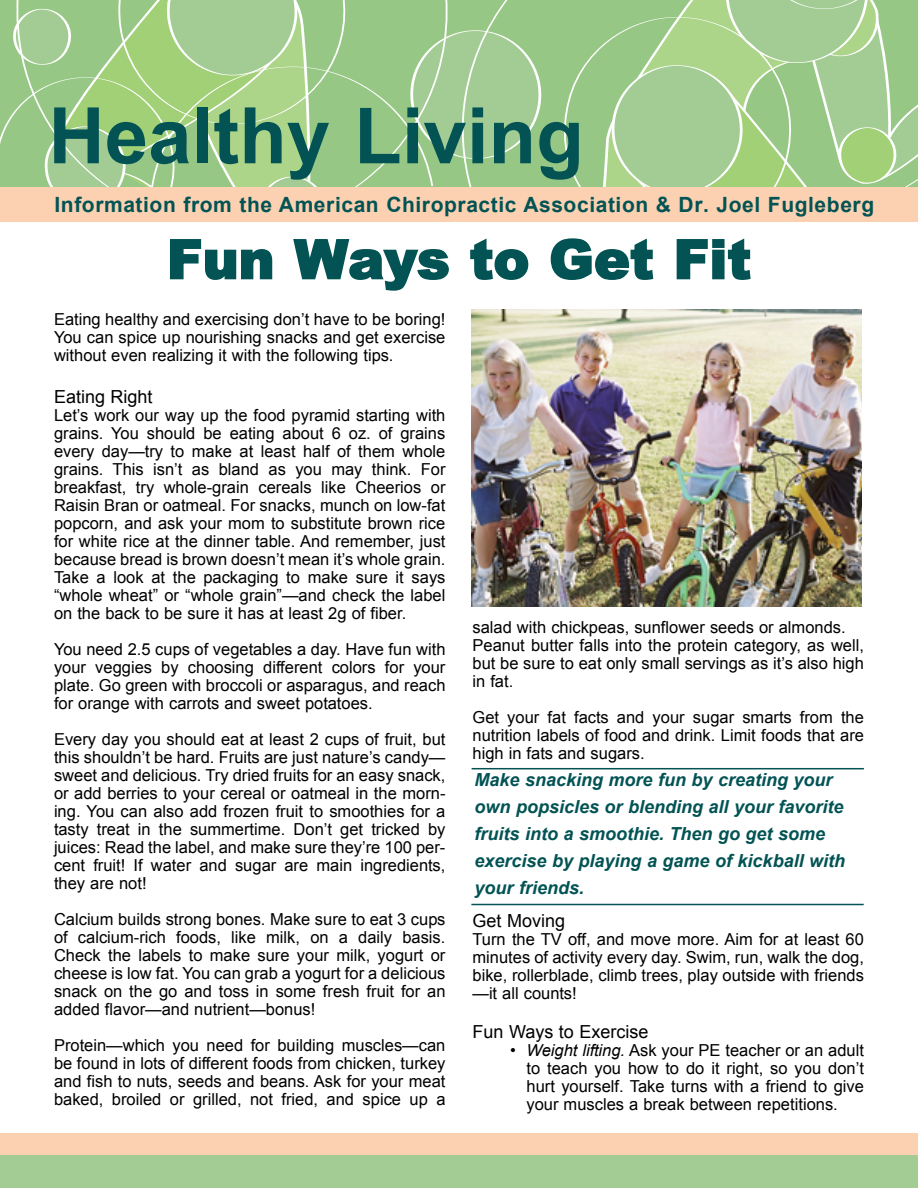
<style>
.page{position:relative;width:918px;height:1188px;background:#fff}
.page>*{position:absolute;margin:0;border:0;box-sizing:border-box;transform-origin:0 0}
.t1{font:700 78px "Arial";color:#035354}
.t2{font:900 54px "Arial";color:#035354}
.t3{font:700 21px "Arial";letter-spacing:.03em;color:#035354}
.t4{font:italic 700 18px/27px "Arial";color:#035354}
.t5{font:18px "Arial";color:#000}
.t6{font:16.5px/18px "Arial";color:#000;text-align:justify}
.s1{font-style:italic}
</style>
<div class="page">
<div style="left:0;top:1149px;width:918px;height:39px;background:#a2cc94"></div>
<div style="left:0;top:1133px;width:918px;height:21px;background:#fbd1b1"></div>
<div style="left:0;top:187px;width:917px;height:35px;background:#fbd1b1"></div>
<svg style="left:561px;top:1px;width:356px;height:186px;background:#a4ce90"></svg>
<svg style="left:0;top:1px;width:545px;height:186px;background:#a2cd8d"></svg>
<img style="left:471px;top:310px;width:390px;height:296px">
<hr style="left:472px;top:768px;width:392px;height:1px;background:#035354">
<hr style="left:471px;top:904px;width:393px;height:1px;background:#035354">
<h1 class="t1" style="left:48px;top:93px;width:537px">Healthy Living</h1>
<p class="t3" style="left:54px;top:193px;width:821px">Information from the American Chiropractic Association &amp; Dr. Joel Fugleberg</p>
<h2 class="t2" style="left:167px;top:219px;width:586px">Fun Ways to Get Fit</h2>
<p class="t6" style="left:54px;top:311px;width:393px">Eating healthy and exercising don’t have to be boring!<br>You can spice up nourishing snacks and get exercise without even realizing it with the following tips.</p>
<p class="t5" style="left:54px;top:387px;width:100px">Eating Right</p>
<p class="t6" style="left:54px;top:407px;width:393px">Let’s work our way up the food pyramid starting with grains. You should be eating about 6 oz. of grains every day—try to make at least half of them whole grains. This isn’t as bland as you may think. For breakfast, try whole-grain cereals like Cheerios or Raisin Bran or oatmeal. For snacks, munch on low-fat popcorn, and ask your mom to substitute brown rice for white rice at the dinner table. And remember, just because bread is brown doesn’t mean it’s whole grain.<br>Take a look at the packaging to make sure it says “whole wheat” or “whole grain”—and check the label on the back to be sure it has at least 2g of fiber.</p>
<p class="t6" style="left:54px;top:641px;width:393px">You need 2.5 cups of vegetables a day. Have fun with your veggies by choosing different colors for your plate. Go green with broccoli or asparagus, and reach for orange with carrots and sweet potatoes.</p>
<p class="t6" style="left:54px;top:731px;width:393px">Every day you should eat at least 2 cups of fruit, but this shouldn’t be hard. Fruits are just nature’s candy— sweet and delicious. Try dried fruits for an easy snack, or add berries to your cereal or oatmeal in the morn&shy;ing. You can also add frozen fruit to smoothies for a tasty treat in the summertime. Don’t get tricked by juices: Read the label, and make sure they’re 100 per&shy;cent fruit! If water and sugar are main ingredients, they are not!</p>
<p class="t6" style="left:54px;top:911px;width:393px">Calcium builds strong bones. Make sure to eat 3 cups of calcium-rich foods, like milk, on a daily basis.<br>Check the labels to make sure your milk, yogurt or cheese is low fat. You can grab a yogurt for a delicious snack on the go and toss in some fresh fruit for an added flavor—and nutrient—bonus!</p>
<p class="t6" style="left:54px;top:1037px;width:393px">Protein—which you need for building muscles—can be found in lots of different foods from chicken, turkey and fish to nuts, seeds and beans. Ask for your meat baked, broiled or grilled, not fried, and spice up a</p>
<p class="t6" style="left:473px;top:619px;width:393px;text-align:left">salad with chickpeas, sunflower seeds or almonds.<br>Peanut butter falls into the protein category, as well, but be sure to eat only small servings as it’s also high in fat.</p>
<p class="t6" style="left:473px;top:709px;width:393px">Get your fat facts and your sugar smarts from the nutrition labels of food and drink. Limit foods that are high in fats and sugars.</p>
<p class="t4" style="left:474px;top:766px;width:372px">Make snacking more fun by creating your own popsicles or blending all your favorite fruits into a smoothie. Then go get some exercise by playing a game of kickball with your friends.</p>
<p class="t5" style="left:472px;top:911px;width:94px">Get Moving</p>
<p class="t6" style="left:472px;top:931px;width:393px">Turn the TV off, and move more. Aim for at least 60 minutes of activity every day. Swim, run, walk the dog, bike, rollerblade, climb trees, play outside with friends —it all counts!</p>
<p class="t5" style="left:472px;top:1022px;width:177px">Fun Ways to Exercise</p>
<p class="t6" style="left:527px;top:1042px;width:339px;text-indent:-16px">• <span class="s1">Weight lifting.</span> Ask your PE teacher or an adult to teach you how to do it right, so you don’t hurt yourself. Take turns with a friend to give your muscles a break between repetitions.</p>
</div>
